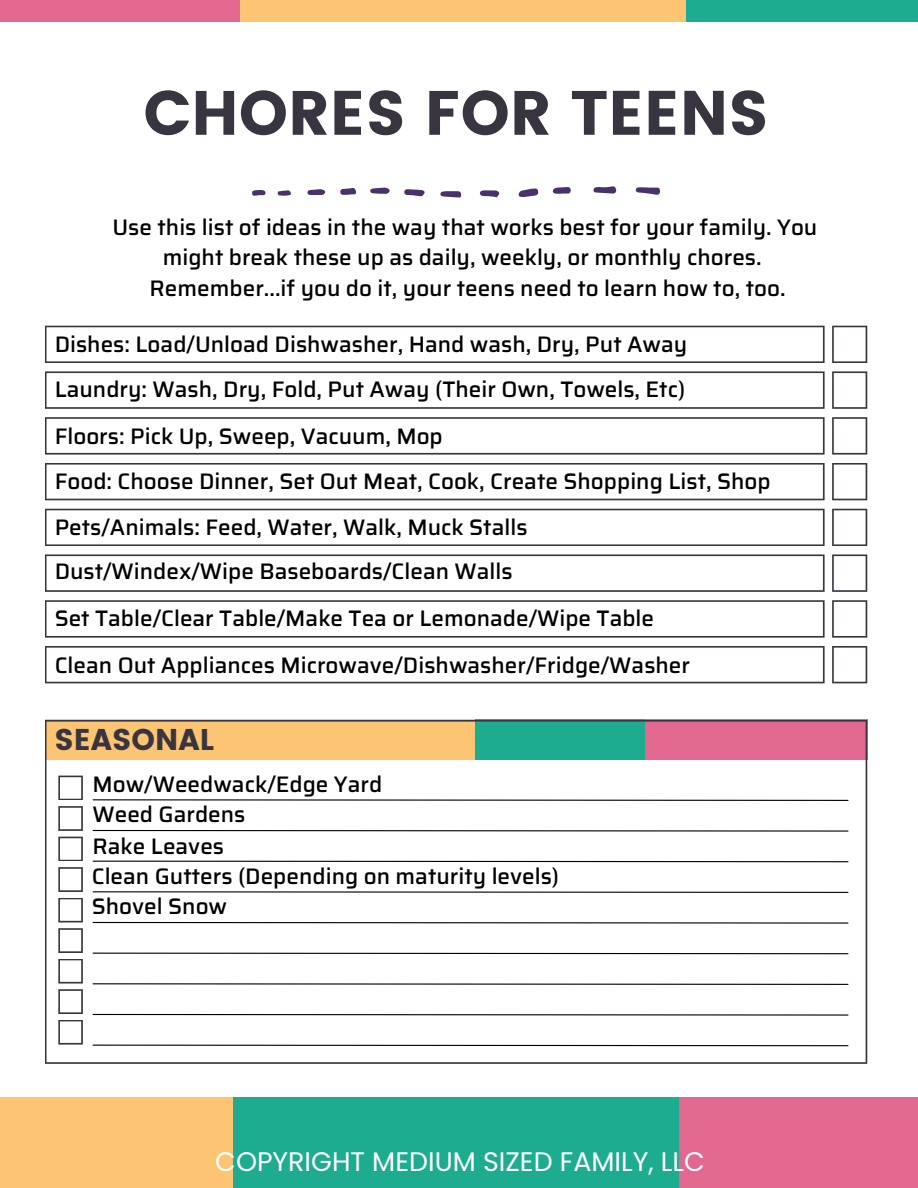
<style>
.page{position:relative;width:918px;height:1188px;background:#fff}
.page>*{position:absolute;margin:0;border:0;box-sizing:border-box;transform-origin:0 0}
.t1{font:62.55px "Poppins";color:#393540}
.t2{font:30px "Poppins";color:#393540}
.t3{font:26.85px "Poppins";color:#fff}
.t4{font:500 22.5px/45.9px "Saira";color:#000}
</style>
<div class="page">
<div style="left:672px;top:1098px;width:246px;height:90px;background:#e26890"></div>
<div style="left:233px;top:1098px;width:446px;height:90px;background:#1dac90"></div>
<div style="left:0;top:1098px;width:233px;height:90px;background:#fdc474"></div>
<div style="left:686px;top:0;width:232px;height:21px;background:#1dac90"></div>
<div style="left:240px;top:0;width:446px;height:21px;background:#fdc474"></div>
<div style="left:0;top:0;width:240px;height:21px;background:#e26890"></div>
<svg style="left:636px;top:187px;width:24px;height:8px"></svg>
<svg style="left:518px;top:188px;width:21px;height:9px"></svg>
<svg style="left:593px;top:186px;width:24px;height:8px"></svg>
<svg style="left:440px;top:191px;width:21px;height:7px"></svg>
<svg style="left:404px;top:189px;width:21px;height:7px"></svg>
<svg style="left:480px;top:190px;width:19px;height:7px"></svg>
<svg style="left:553px;top:187px;width:18px;height:7px"></svg>
<svg style="left:370px;top:187px;width:20px;height:7px"></svg>
<svg style="left:340px;top:188px;width:16px;height:7px"></svg>
<svg style="left:307px;top:189px;width:18px;height:6px"></svg>
<svg style="left:252px;top:190px;width:14px;height:6px"></svg>
<svg style="left:278px;top:190px;width:13px;height:6px"></svg>
<svg style="left:45px;top:326px;width:779px;height:37px"></svg>
<svg style="left:832px;top:326px;width:35px;height:37px"></svg>
<svg style="left:45px;top:371px;width:779px;height:38px"></svg>
<svg style="left:832px;top:371px;width:35px;height:38px"></svg>
<svg style="left:45px;top:417px;width:779px;height:37px"></svg>
<svg style="left:832px;top:417px;width:35px;height:37px"></svg>
<svg style="left:45px;top:463px;width:779px;height:37px"></svg>
<svg style="left:832px;top:463px;width:35px;height:37px"></svg>
<svg style="left:45px;top:509px;width:779px;height:37px"></svg>
<svg style="left:832px;top:509px;width:35px;height:37px"></svg>
<svg style="left:45px;top:554px;width:779px;height:38px"></svg>
<svg style="left:832px;top:554px;width:35px;height:38px"></svg>
<svg style="left:45px;top:600px;width:779px;height:37px"></svg>
<svg style="left:832px;top:600px;width:35px;height:37px"></svg>
<svg style="left:45px;top:646px;width:779px;height:37px"></svg>
<svg style="left:832px;top:646px;width:35px;height:37px"></svg>
<svg style="left:45px;top:720px;width:822px;height:344px"></svg>
<svg style="left:58px;top:776px;width:25px;height:24px"></svg>
<svg style="left:58px;top:806px;width:25px;height:25px"></svg>
<svg style="left:58px;top:837px;width:25px;height:24px"></svg>
<svg style="left:58px;top:867px;width:25px;height:25px"></svg>
<svg style="left:58px;top:898px;width:25px;height:24px"></svg>
<svg style="left:58px;top:928px;width:25px;height:25px"></svg>
<svg style="left:58px;top:959px;width:25px;height:24px"></svg>
<svg style="left:58px;top:989px;width:25px;height:25px"></svg>
<svg style="left:58px;top:1020px;width:25px;height:24px"></svg>
<svg style="left:92px;top:799px;width:757px;height:3px"></svg>
<svg style="left:92px;top:829px;width:757px;height:3px"></svg>
<svg style="left:92px;top:860px;width:757px;height:3px"></svg>
<svg style="left:92px;top:891px;width:757px;height:3px"></svg>
<svg style="left:92px;top:921px;width:757px;height:3px"></svg>
<svg style="left:92px;top:952px;width:757px;height:3px"></svg>
<svg style="left:92px;top:983px;width:757px;height:3px"></svg>
<svg style="left:92px;top:1013px;width:757px;height:3px"></svg>
<svg style="left:92px;top:1044px;width:757px;height:3px"></svg>
<h1 class="t1" style="left:143px;top:77px;width:627px">CHORES FOR TEENS</h1>
<p class="t4" style="left:112px;top:212px;width:706px;line-height:30.3px;text-align:center">Use this list of ideas in the way that works best for your family. You might break these up as daily, weekly, or monthly chores.<br>Remember...if you do it, your teens need to learn how to, too.</p>
<p class="t4" style="left:55px;top:321px;width:718px">Dishes: Load/Unload Dishwasher, Hand wash, Dry, Put Away Laundry: Wash, Dry, Fold, Put Away (Their Own, Towels, Etc)<br>Floors: Pick Up, Sweep, Vacuum, Mop<br>Food: Choose Dinner, Set Out Meat, Cook, Create Shopping List, Shop Pets/Animals: Feed, Water, Walk, Muck Stalls</p>
<p class="t4" style="left:55px;top:548px;width:637px;line-height:46.8px">Dust/Windex/Wipe Baseboards/Clean Walls<br>Set Table/Clear Table/Make Tea or Lemonade/Wipe Table<br>Clean Out Appliances Microwave/Dishwasher/Fridge/Washer</p>
<h2 class="t2" style="left:54px;top:722px;width:161px">SEASONAL</h2>
<p class="t4" style="left:93px;top:769px;width:291px;line-height:30.9px">Mow/Weedwack/Edge Yard<br>Weed Gardens<br>Rake Leaves</p>
<p class="t4" style="left:92px;top:861px;width:469px;line-height:30.6px">Clean Gutters (Depending on maturity levels)<br>Shovel Snow</p>
<p class="t3" style="left:215px;top:1143px;width:491px">COPYRIGHT MEDIUM SIZED FAMILY, LLC</p>
</div>
